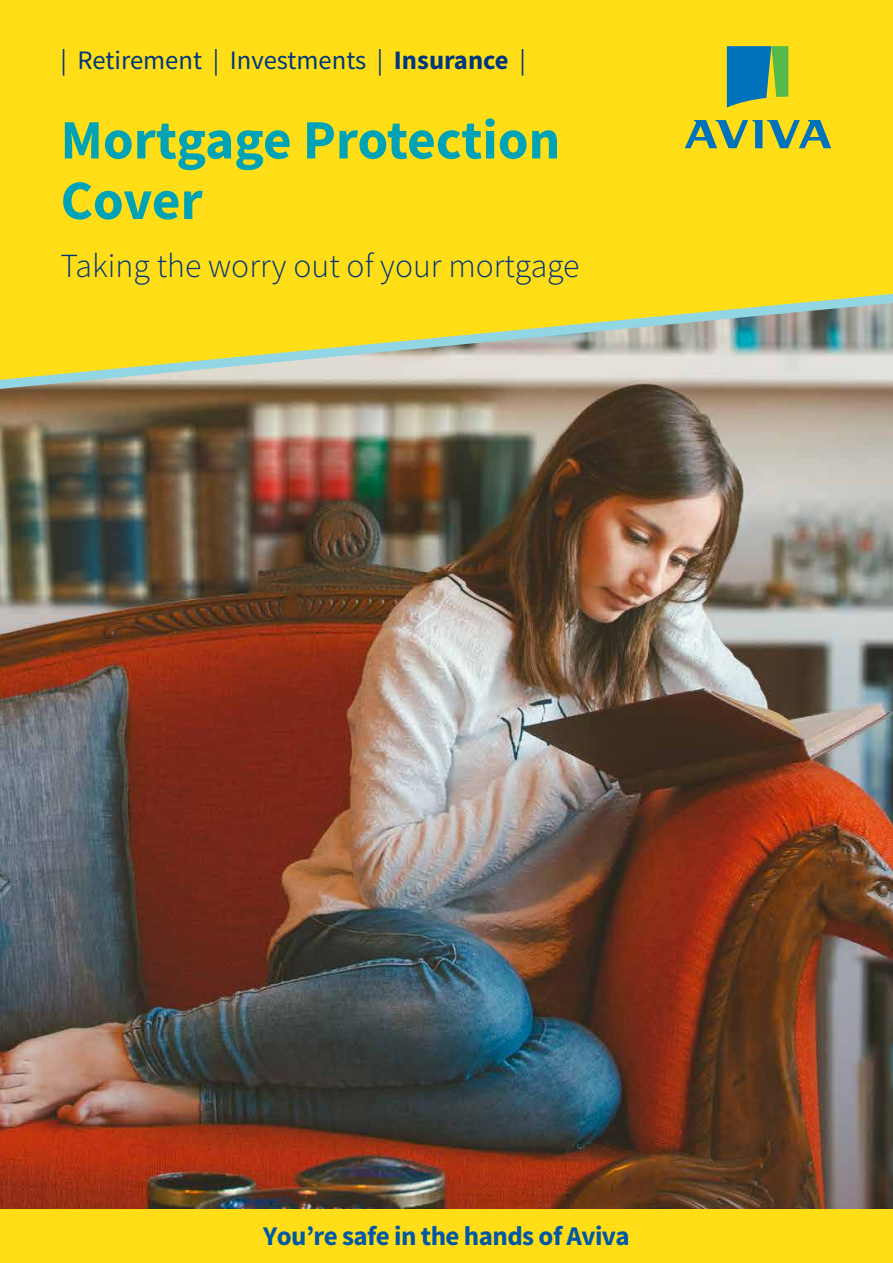
<style>
.page{position:relative;width:893px;height:1263px;background:#fff}
.page>*{position:absolute;margin:0;border:0;box-sizing:border-box;transform-origin:0 0}
.t1{font:700 55.5px/60.4px "Source Sans Pro";color:#00a3b5}
.t2{font:300 33.75px "Source Sans Pro";color:#00377b}
.t3{font:700 27px "Source Sans Pro";letter-spacing:-.02em;color:#0058a4}
.t4{font:26.7px "Source Sans Pro";color:#00377b}
.s1{font-weight:700}
</style>
<div class="page">
<img style="left:0;top:397px;width:893px;height:813px">
<svg style="left:0;top:0;width:893px;height:397px;background:#f2d72d"></svg>
<svg style="left:727px;top:46px;width:61px;height:62px;background:#429485"></svg>
<svg style="left:685px;top:120px;width:146px;height:28px;background:#8fae5e"></svg>
<div style="left:0;top:1210px;width:893px;height:53px;background:#ffde17"></div>
<p class="t4" style="left:61px;top:43px;width:467px">| Retirement | Investments | <span class="s1">Insurance</span> |</p>
<h1 class="t1" style="left:61px;top:109px;width:501px">Mortgage Protection<br>Cover</h1>
<p class="t2" style="left:61px;top:245px;width:520px">Taking the worry out of your mortgage</p>
<p class="t3" style="left:263px;top:1217px;width:368px">You’re safe in the hands of Aviva</p>
</div>
